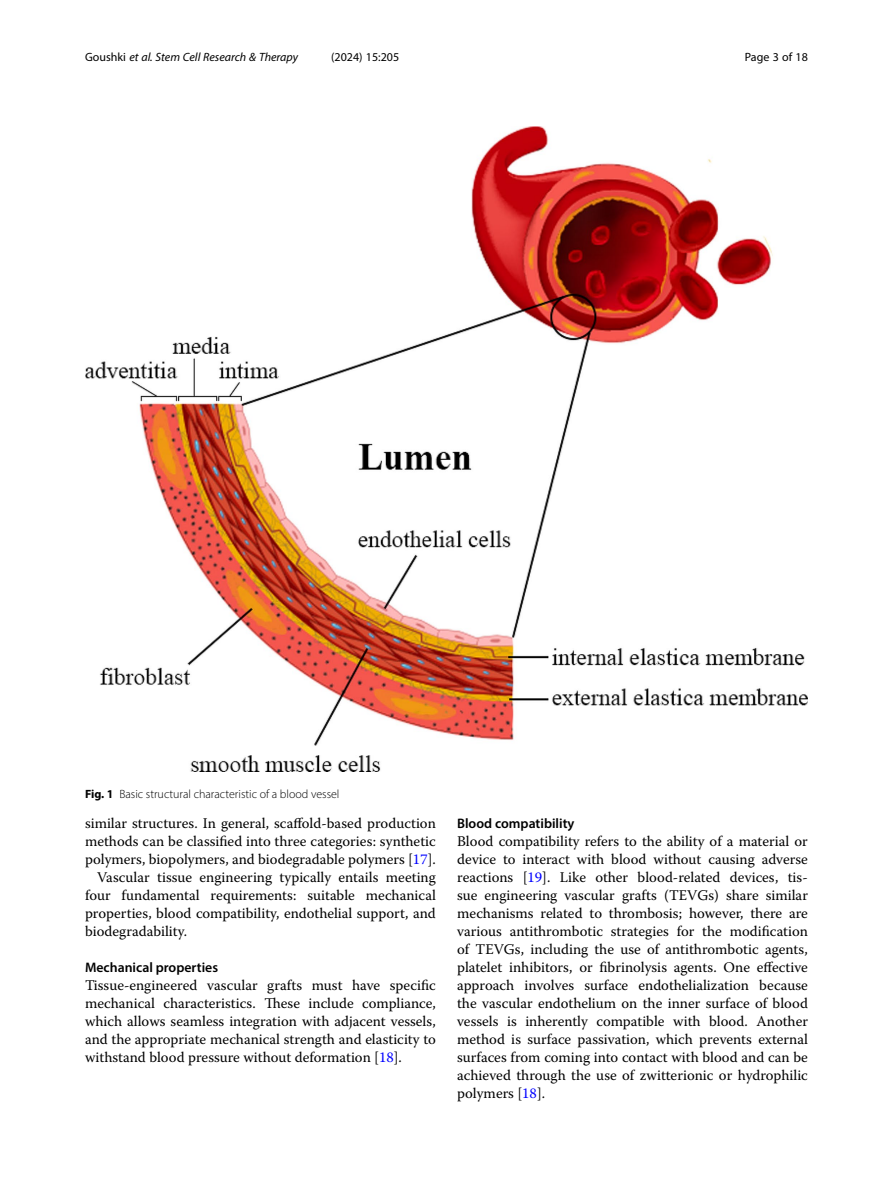
<style>
.page{position:relative;width:893px;height:1191px;background:#fff}
.page>*{position:absolute;margin:0;border:0;box-sizing:border-box;transform-origin:0 0}
.Body_Text{font:14.7px/18px "Warnock Pro";color:#000;text-align:justify}
.Body_Text_Indent{font:14.7px/18px "Warnock Pro";color:#000;text-align:justify}
.Head_2{font:600 13.8px "Myriad Pro";color:#000}
.Figure_Caption{font:300 12px "Myriad Pro";color:#000}
.t1{font:italic 12px "Myriad Pro";color:#000}
.t2{font:12px "Myriad Pro";color:#000}
.s1{font-style:normal}
.s2{font-weight:700}
.s3{color:#00f}
</style>
<div class="page">
<img style="left:85px;top:126px;width:723px;height:645px">
<p class="t1" style="left:85px;top:50px;width:215px"><span class="s1">Goushki</span> et al. Stem Cell Research &amp; Therapy</p>
<p class="t2" style="left:331px;top:50px;width:70px">(2024) 15:205</p>
<p class="t2" style="left:745px;top:50px;width:65px">Page 3 of 18</p>
<p class="Figure_Caption" style="left:85px;top:787px;width:256px"><span class="s2">Fig. 1</span> Basic structural characteristic of a blood vessel</p>
<p class="Body_Text_Indent" style="left:85px;top:814px;width:352px">similar structures. In general, scaffold-based production methods can be classified into three categories: synthetic polymers, biopolymers, and biodegradable polymers [<span class="s3">17</span>].</p>
<p class="Body_Text_Indent" style="left:85px;top:868px;width:352px;text-indent:12px">Vascular tissue engineering typically entails meeting four fundamental requirements: suitable mechanical properties, blood compatibility, endothelial support, and biodegradability.</p>
<p class="Head_2" style="left:85px;top:959px;width:135px">Mechanical properties</p>
<p class="Body_Text" style="left:85px;top:976px;width:352px">Tissue-engineered vascular grafts must have specific mechanical characteristics. These include compliance, which allows seamless integration with adjacent vessels, and the appropriate mechanical strength and elasticity to withstand blood pressure without deformation [<span class="s3">18</span>].</p>
<p class="Head_2" style="left:457px;top:815px;width:119px">Blood compatibility</p>
<p class="Body_Text" style="left:457px;top:832px;width:352px">Blood compatibility refers to the ability of a material or device to interact with blood without causing adverse reactions [<span class="s3">19</span>]. Like other blood-related devices, tis&shy;sue engineering vascular grafts (TEVGs) share similar mechanisms related to thrombosis; however, there are various antithrombotic strategies for the modification of TEVGs, including the use of antithrombotic agents, platelet inhibitors, or fibrinolysis agents. One effective approach involves surface endothelialization because the vascular endothelium on the inner surface of blood vessels is inherently compatible with blood. Another method is surface passivation, which prevents external surfaces from coming into contact with blood and can be achieved through the use of zwitterionic or hydrophilic polymers [<span class="s3">18</span>].</p>
</div>
